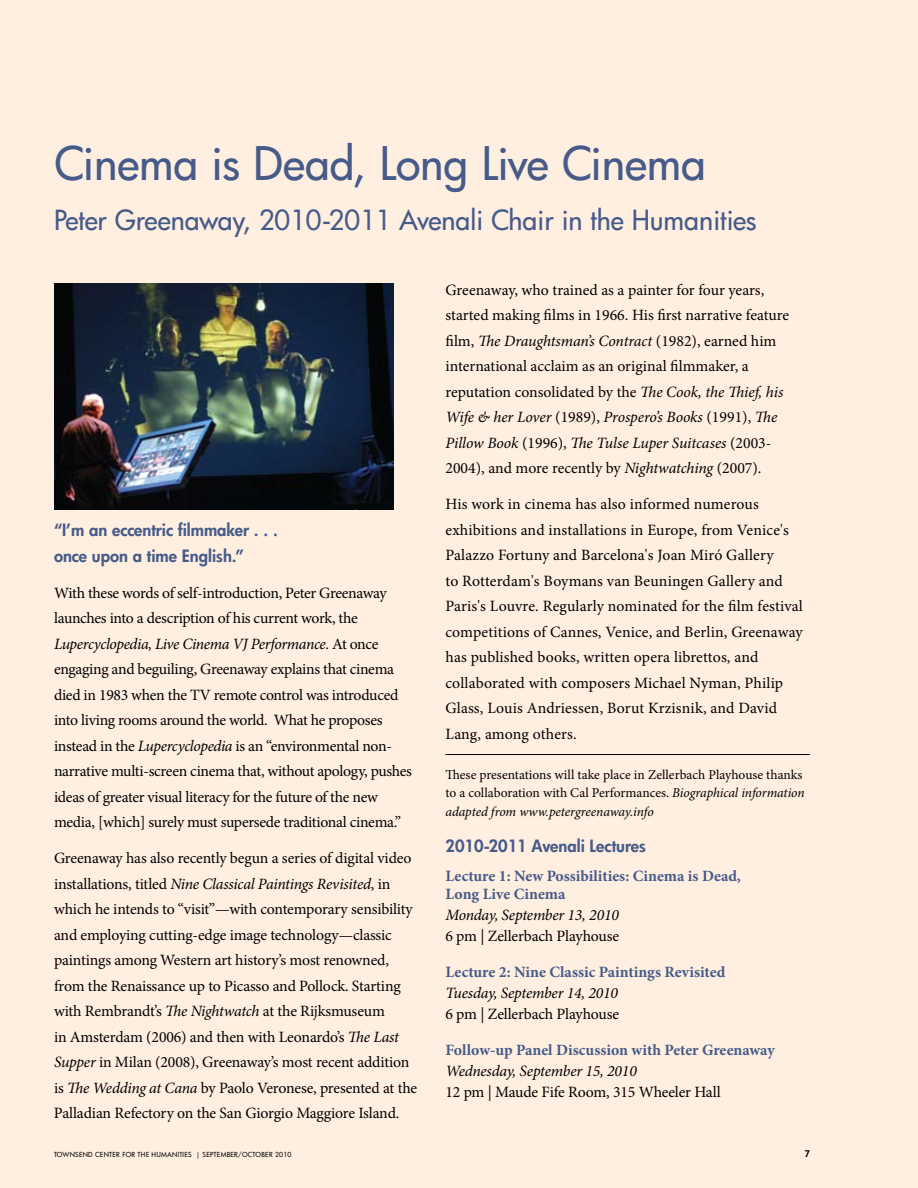
<style>
.page{position:relative;width:918px;height:1188px;background:#ffefe0}
.page>*{position:absolute;margin:0;border:0;box-sizing:border-box;transform-origin:0 0}
.t1{font:500 45px "Futura CE";letter-spacing:-.005em;color:#465b89}
.t2{font:500 27px "Futura CE";letter-spacing:-.005em;color:#465b89}
.t3{font:800 16.5px/25.5px "Futura CE";color:#465b89}
.t4{font:15.75px/25.5px "Minion Pro";letter-spacing:-.01em;color:#000}
.t5{font:15.75px/25.5px "Minion Pro";letter-spacing:.01em;color:#000}
.t6{font:700 15.75px/18px "Minion Pro";color:#465b89}
.t7{font:italic 15.75px "Minion Pro";letter-spacing:-.015em;color:#000}
.t8{font:13.5px/18.8px "Minion Pro";color:#000}
.t9{font:800 9px "Futura CE";color:#000}
.t10{font:500 6.75px "Futura CE";letter-spacing:.035em;color:#000}
.s1{font-style:italic}
</style>
<div class="page">
<hr style="left:446px;top:754px;width:364px;height:1px;background:#000">
<img style="left:54px;top:284px;width:339px;height:226px">
<h1 class="t1" style="left:54px;top:133px;width:654px">Cinema is Dead, Long Live Cinema</h1>
<h2 class="t2" style="left:54px;top:201px;width:704px">Peter Greenaway, 2010-2011 Avenali Chair in the Humanities</h2>
<p class="t3" style="left:54px;top:517px;width:225px">“I’m an eccentric filmmaker . . . once upon a time English.”</p>
<p class="t4" style="left:54px;top:580px;width:360px">With these words of self-introduction, Peter Greenaway launches into a description of his current work, the <span class="s1">Lupercyclopedia, Live Cinema VJ Performance</span>. At once engaging and beguiling, Greenaway explains that cinema died in 1983 when the TV remote control was introduced into living rooms around the world. What he proposes instead in the <span class="s1">Lupercyclopedia</span> is an “environmental non&shy;narrative multi-screen cinema that, without apology, pushes ideas of greater visual literacy for the future of the new media, [which] surely must supersede traditional cinema.”</p>
<p class="t4" style="left:54px;top:846px;width:365px">Greenaway has also recently begun a series of digital video installations, titled <span class="s1">Nine Classical Paintings Revisited</span>, in which he intends to “visit”—with contemporary sensibility and employing cutting-edge image technology—classic paintings among Western art history’s most renowned, from the Renaissance up to Picasso and Pollock. Starting with Rembrandt’s <span class="s1">The Nightwatch</span> at the Rijksmuseum<br>in Amsterdam (2006) and then with Leonardo’s <span class="s1">The Last Supper</span> in Milan (2008), Greenaway’s most recent addition is <span class="s1">The Wedding at Cana</span> by Paolo Veronese, presented at the Palladian Refectory on the San Giorgio Maggiore Island.</p>
<p class="t4" style="left:446px;top:277px;width:345px">Greenaway, who trained as a painter for four years, started making films in 1966. His first narrative feature film, <span class="s1">The Draughtsman’s Contract</span> (1982), earned him international acclaim as an original filmmaker, a reputation consolidated by the <span class="s1">The Cook, the Thief, his Wife &amp; her Lover</span> (1989), <span class="s1">Prospero’s Books</span> (1991), <span class="s1">The Pillow Book</span> (1996), <span class="s1">The Tulse Luper Suitcases</span> (2003- 2004), and more recently by <span class="s1">Nightwatching</span> (2007).</p>
<p class="t5" style="left:446px;top:492px;width:359px">His work in cinema has also informed numerous exhibitions and installations in Europe, from Venice's Palazzo Fortuny and Barcelona's Joan Miró Gallery<br>to Rotterdam's Boymans van Beuningen Gallery and Paris's Louvre. Regularly nominated for the film festival competitions of Cannes, Venice, and Berlin, Greenaway has published books, written opera librettos, and collaborated with composers Michael Nyman, Philip Glass, Louis Andriessen, Borut Krzisnik, and David Lang, among others.</p>
<p class="t8" style="left:446px;top:765px;width:361px">These presentations will take place in Zellerbach Playhouse thanks to a collaboration with Cal Performances. <span class="s1">Biographical information adapted from www.petergreenaway.info</span></p>
<p class="t3" style="left:446px;top:833px;width:202px">2010-2011 Avenali Lectures</p>
<p class="t6" style="left:446px;top:866px;width:297px">Lecture 1: New Possibilities: Cinema is Dead,<br>Long Live Cinema</p>
<p class="t7" style="left:446px;top:904px;width:175px">Monday, September 13, 2010</p>
<p class="t4" style="left:446px;top:923px;width:175px">6 pm | Zellerbach Playhouse</p>
<p class="t6" style="left:446px;top:962px;width:281px">Lecture 2: Nine Classic Paintings Revisited</p>
<p class="t7" style="left:446px;top:982px;width:174px">Tuesday, September 14, 2010</p>
<p class="t4" style="left:446px;top:1001px;width:175px">6 pm | Zellerbach Playhouse</p>
<p class="t6" style="left:446px;top:1040px;width:331px">Follow-up Panel Discussion with Peter Greenaway</p>
<p class="t7" style="left:446px;top:1060px;width:193px">Wednesday, September 15, 2010</p>
<p class="t4" style="left:446px;top:1079px;width:277px">12 pm | Maude Fife Room, 315 Wheeler Hall</p>
<p class="t10" style="left:54px;top:1150px;width:158px">TOWNSEND CENTER FOR THE HUMANITIES | September</p>
<p class="t10" style="left:238px;top:1150px;width:15px">/October</p>
<p class="t10" style="left:275px;top:1150px;width:18px">2010</p>
<p class="t9" style="left:805px;top:1148px;width:7px">7</p>
</div>
